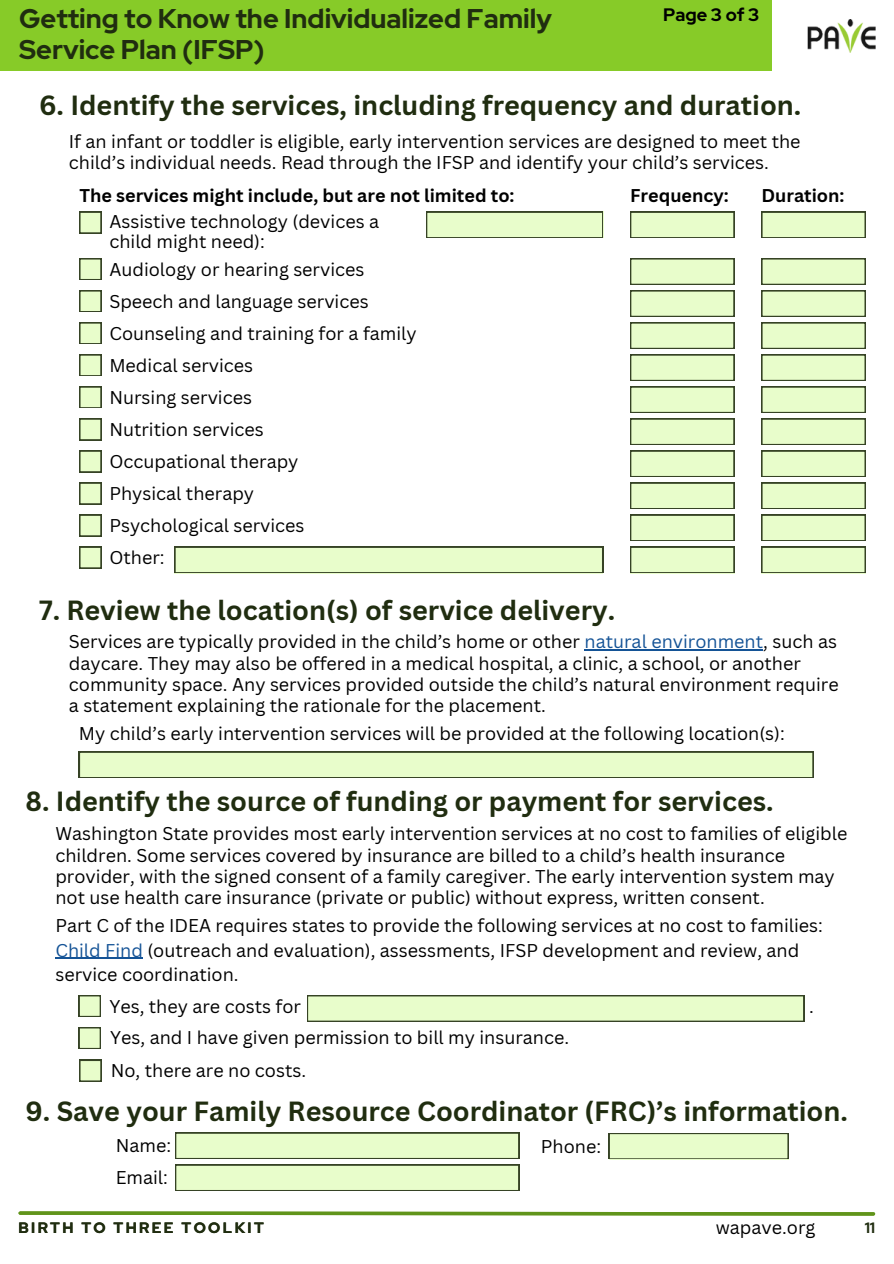
<style>
.page{position:relative;width:894px;height:1264px;background:#fff}
.page>*{position:absolute;margin:0;border:0;box-sizing:border-box;transform-origin:0 0}
.t1{font:700 27px "Canva Sans";color:#202d10}
.t2{font:700 27px "Red Hat Display";color:#202d10}
.t3{font:18px/32.1px "Canva Sans";color:#000}
.t4{font:700 18px "Canva Sans";color:#000}
.t5{font:700 18px "Red Hat Display";color:#000}
.t6{font:700 15px "Red Hat Display";letter-spacing:.16em;color:#202d10}
.s1{color:#145396}
</style>
<div class="page">
<div style="left:608px;top:1132px;width:180px;height:27px;background:#677653"></div>
<div style="left:175px;top:1164px;width:344px;height:27px;background:#364325"></div>
<div style="left:79px;top:1027px;width:22px;height:22px;background:#364325"></div>
<div style="left:79px;top:995px;width:22px;height:22px;background:#364325"></div>
<div style="left:761px;top:547px;width:104px;height:26px;background:#414f30"></div>
<div style="left:174px;top:547px;width:429px;height:26px;background:#414f30"></div>
<div style="left:79px;top:751px;width:734px;height:27px;background:#364325"></div>
<div style="left:630px;top:547px;width:104px;height:26px;background:#414f30"></div>
<div style="left:0;top:0;width:770px;height:71px;background:#87cb28"></div>
<svg style="left:18px;top:1211px;width:858px;height:5px;background:#89af55"></svg>
<hr style="left:584px;top:649px;width:179px;height:1px;background:#145396">
<hr style="left:55px;top:957px;width:88px;height:1px;background:#145396">
<img style="left:807px;top:20px;width:68px;height:32px">
<svg style="left:79px;top:212px;width:22px;height:21px"></svg>
<svg style="left:79px;top:258px;width:22px;height:22px"></svg>
<svg style="left:79px;top:290px;width:22px;height:22px"></svg>
<svg style="left:79px;top:322px;width:22px;height:22px"></svg>
<svg style="left:79px;top:354px;width:22px;height:22px"></svg>
<svg style="left:79px;top:386px;width:22px;height:22px"></svg>
<svg style="left:79px;top:418px;width:22px;height:22px"></svg>
<svg style="left:79px;top:450px;width:22px;height:22px"></svg>
<svg style="left:79px;top:482px;width:22px;height:22px"></svg>
<svg style="left:79px;top:515px;width:22px;height:21px"></svg>
<svg style="left:79px;top:547px;width:22px;height:21px"></svg>
<svg style="left:426px;top:212px;width:176px;height:26px;background:#daeebd"></svg>
<svg style="left:630px;top:212px;width:104px;height:26px;background:#d7ecbb"></svg>
<div style="left:630px;top:258px;width:104px;height:27px;background:#364325"></div>
<svg style="left:631px;top:259px;width:103px;height:25px;background:#e0f4c3"></svg>
<div style="left:630px;top:290px;width:104px;height:27px;background:#364325"></div>
<svg style="left:631px;top:291px;width:103px;height:25px;background:#e0f4c3"></svg>
<div style="left:630px;top:322px;width:104px;height:27px;background:#364325"></div>
<svg style="left:631px;top:323px;width:103px;height:25px;background:#e0f4c3"></svg>
<div style="left:630px;top:354px;width:104px;height:27px;background:#364325"></div>
<svg style="left:631px;top:355px;width:103px;height:25px;background:#e0f4c3"></svg>
<div style="left:630px;top:386px;width:104px;height:27px;background:#364325"></div>
<svg style="left:631px;top:387px;width:103px;height:25px;background:#e0f4c3"></svg>
<div style="left:630px;top:418px;width:104px;height:27px;background:#364325"></div>
<svg style="left:631px;top:419px;width:103px;height:25px;background:#e0f4c3"></svg>
<div style="left:630px;top:450px;width:104px;height:27px;background:#364325"></div>
<svg style="left:631px;top:451px;width:103px;height:25px;background:#e0f4c3"></svg>
<div style="left:630px;top:482px;width:104px;height:27px;background:#364325"></div>
<div style="left:631px;top:483px;width:103px;height:25px;background:#e8fdcb"></div>
<div style="left:630px;top:515px;width:104px;height:26px;background:#3a4829"></div>
<div style="left:631px;top:515px;width:103px;height:25px;background:#e8fdcb"></div>
<div style="left:630px;top:547px;width:104px;height:25px;background:#e8fdcb"></div>
<div style="left:174px;top:547px;width:429px;height:25px;background:#e8fdcb"></div>
<svg style="left:761px;top:212px;width:104px;height:26px;background:#d7ecbb"></svg>
<div style="left:761px;top:258px;width:104px;height:27px;background:#364325"></div>
<svg style="left:762px;top:259px;width:103px;height:25px;background:#e0f4c3"></svg>
<div style="left:761px;top:290px;width:104px;height:27px;background:#364325"></div>
<svg style="left:762px;top:291px;width:103px;height:25px;background:#e0f4c3"></svg>
<div style="left:761px;top:322px;width:104px;height:27px;background:#364325"></div>
<svg style="left:762px;top:323px;width:103px;height:25px;background:#e0f4c3"></svg>
<div style="left:761px;top:354px;width:104px;height:27px;background:#364325"></div>
<svg style="left:762px;top:355px;width:103px;height:25px;background:#e0f4c3"></svg>
<div style="left:761px;top:386px;width:104px;height:27px;background:#364325"></div>
<svg style="left:762px;top:387px;width:103px;height:25px;background:#e0f4c3"></svg>
<div style="left:761px;top:418px;width:104px;height:27px;background:#364325"></div>
<svg style="left:762px;top:419px;width:103px;height:25px;background:#e0f4c3"></svg>
<div style="left:761px;top:450px;width:104px;height:27px;background:#364325"></div>
<svg style="left:762px;top:451px;width:103px;height:25px;background:#e0f4c3"></svg>
<div style="left:761px;top:482px;width:104px;height:27px;background:#364325"></div>
<div style="left:762px;top:483px;width:103px;height:25px;background:#e8fdcb"></div>
<div style="left:761px;top:515px;width:104px;height:26px;background:#3a4829"></div>
<div style="left:762px;top:515px;width:103px;height:25px;background:#e8fdcb"></div>
<div style="left:761px;top:547px;width:104px;height:25px;background:#e8fdcb"></div>
<div style="left:80px;top:752px;width:733px;height:25px;background:#e8fdcb"></div>
<svg style="left:79px;top:996px;width:21px;height:20px"></svg>
<svg style="left:79px;top:1028px;width:21px;height:20px"></svg>
<svg style="left:79px;top:1059px;width:22px;height:22px"></svg>
<svg style="left:307px;top:995px;width:497px;height:26px;background:#daeebe"></svg>
<div style="left:175px;top:1132px;width:344px;height:27px;background:#364325"></div>
<svg style="left:176px;top:1133px;width:343px;height:25px;background:#e1f5c4"></svg>
<div style="left:176px;top:1165px;width:343px;height:25px;background:#e8fdcb"></div>
<svg style="left:608px;top:1132px;width:180px;height:26px;background:#def2c3"></svg>
<p class="t2" style="left:19px;top:0;width:534px">Getting to Know the Individualized Family</p>
<p class="t5" style="left:663px;top:3px;width:97px">Page 3 of 3</p>
<p class="t2" style="left:19px;top:32px;width:247px">Service Plan (IFSP)</p>
<h2 class="t1" style="left:39px;top:86px;width:763px">6. Identify the services, including frequency and duration.</h2>
<p class="t3" style="left:69px;top:130px;width:733px;line-height:21.3px">If an infant or toddler is eligible, early intervention services are designed to meet the child’s individual needs. Read through the IFSP and identify your child’s services.</p>
<p class="t4" style="left:79px;top:183px;width:436px">The services might include, but are not limited to:</p>
<p class="t3" style="left:109px;top:212px;width:271px;line-height:19px">Assistive technology (devices a child might need):</p>
<p class="t3" style="left:109px;top:253px;width:309px">Audiology or hearing services<br>Speech and language services<br>Counseling and training for a family<br>Medical services<br>Nursing services<br>Nutrition services<br>Occupational therapy<br>Physical therapy<br>Psychological services<br>Other:</p>
<p class="t4" style="left:630px;top:183px;width:100px">Frequency:</p>
<p class="t4" style="left:761px;top:183px;width:85px">Duration:</p>
<h2 class="t1" style="left:39px;top:590px;width:577px">7. Review the location(s) of service delivery.</h2>
<p class="t3" style="left:69px;top:630px;width:771px;line-height:21.3px">Services are typically provided in the child’s home or other <span class="s1">natural environment</span>, such as daycare. They may also be offered in a medical hospital, a clinic, a school, or another community space. Any services provided outside the child’s natural environment require a statement explaining the rationale for the placement.</p>
<p class="t3" style="left:79px;top:717px;width:707px">My child’s early intervention services will be provided at the following location(s):</p>
<h2 class="t1" style="left:26px;top:782px;width:749px">8. Identify the source of funding or payment for services.</h2>
<p class="t3" style="left:55px;top:822px;width:793px;line-height:21.3px">Washington State provides most early intervention services at no cost to families of eligible children. Some services covered by insurance are billed to a child’s health insurance provider, with the signed consent of a family caregiver. The early intervention system may not use health care insurance (private or public) without express, written consent.</p>
<p class="t3" style="left:55px;top:912px;width:768px;line-height:24.8px">Part C of the IDEA requires states to provide the following services at no cost to families:<br><span class="s1">Child Find</span> (outreach and evaluation), assessments, IFSP development and review, and service coordination.</p>
<p class="t3" style="left:109px;top:989px;width:193px">Yes, they are costs for</p>
<p class="t3" style="left:808px;top:989px;width:6px">.</p>
<p class="t3" style="left:110px;top:1020px;width:460px;line-height:32.5px">Yes, and I have given permission to bill my insurance.<br>No, there are no costs.</p>
<h2 class="t1" style="left:26px;top:1092px;width:823px">9. Save your Family Resource Coordinator (FRC)’s information.</h2>
<p class="t3" style="left:116px;top:1129px;width:57px">Name:<br>Email:</p>
<p class="t3" style="left:540px;top:1129px;width:62px">Phone:</p>
<p class="t6" style="left:18px;top:1218px;width:247px">BIRTH TO THREE TOOLKIT</p>
<p class="t3" style="left:715px;top:1210px;width:101px">wapave.org</p>
<p class="t6" style="left:864px;top:1218px;width:12px">11</p>
</div>
